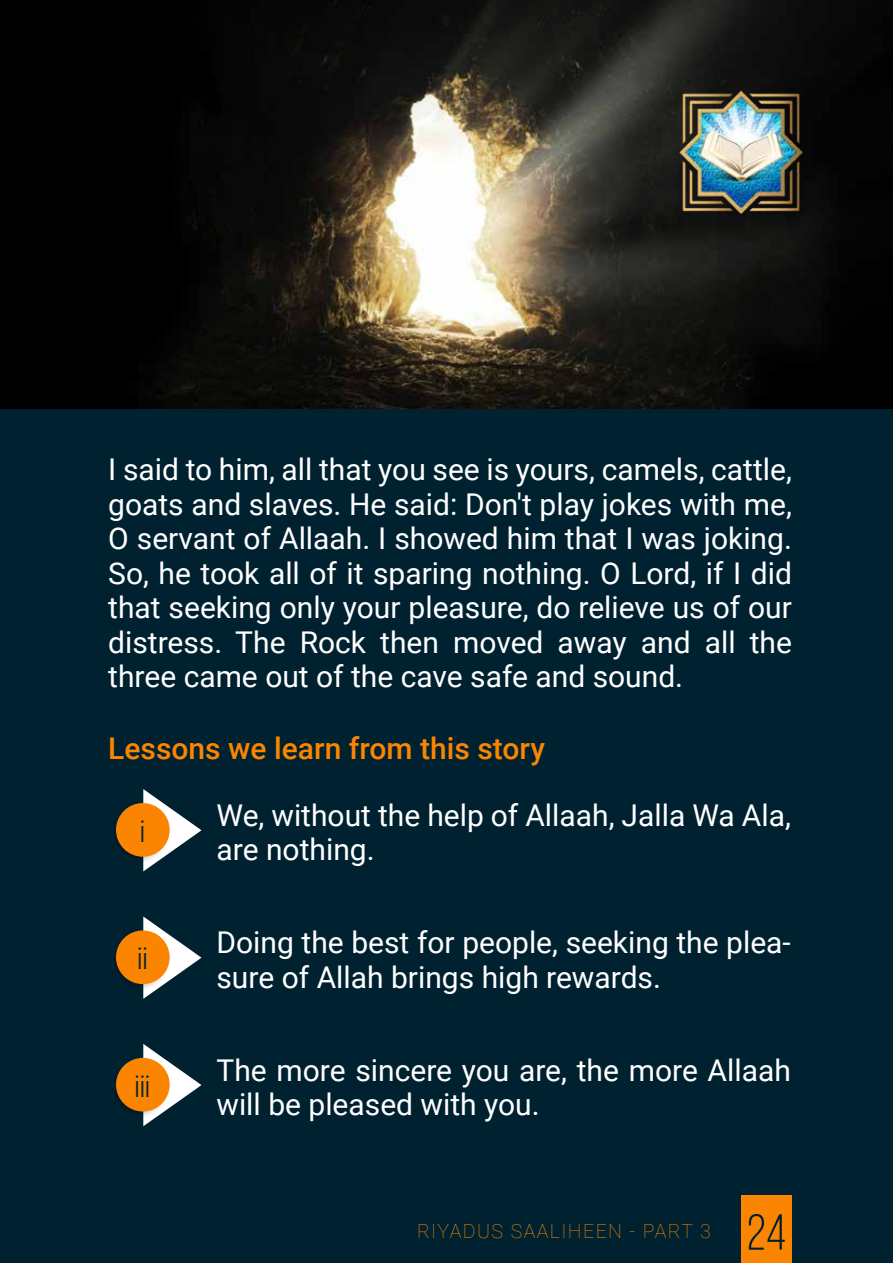
<style>
.page{position:relative;width:893px;height:1263px;background:#fff}
.page>*{position:absolute;margin:0;border:0;box-sizing:border-box;transform-origin:0 0}
.t1{font:50.7px "Bebas Neue";color:#002230}
.t2{font:30px/34.5px "Roboto";color:#fff}
.t3{font:500 30px "Roboto";color:#fb8500}
.t4{font:300 30px "Roboto";color:#002230}
.t5{font:100 19.5px "Roboto";letter-spacing:.075em;color:#fb8500}
</style>
<div class="page">
<img style="left:0;top:0;width:893px;height:409px">
<div style="left:0;top:409px;width:893px;height:854px;background:#002230"></div>
<img style="left:679px;top:90px;width:124px;height:124px">
<div style="left:741px;top:1195px;width:51px;height:68px;background:#fb8500"></div>
<svg style="left:143px;top:789px;width:58px;height:82px"></svg>
<svg style="left:108px;top:803px;width:62px;height:61px"></svg>
<div style="left:116px;top:803px;width:54px;height:54px;background:#fb8500;border-radius:50%"></div>
<svg style="left:143px;top:916px;width:58px;height:83px"></svg>
<svg style="left:108px;top:930px;width:62px;height:62px"></svg>
<div style="left:116px;top:930px;width:54px;height:54px;background:#fb8500;border-radius:50%"></div>
<svg style="left:143px;top:1044px;width:58px;height:82px"></svg>
<svg style="left:108px;top:1058px;width:62px;height:61px"></svg>
<div style="left:116px;top:1058px;width:54px;height:53px;background:#fb8500;border-radius:50%"></div>
<p class="t2" style="left:108px;top:451px;width:685px;text-align:justify">I said to him, all that you see is yours, camels, cattle, goats and slaves. He said: Don't play jokes with me, O servant of Allaah. I showed him that I was joking.<br>So, he took all of it sparing nothing. O Lord, if I did that seeking only your pleasure, do relieve us of our distress. The Rock then moved away and all the three came out of the cave safe and sound.</p>
<p class="t3" style="left:108px;top:727px;width:438px">Lessons we learn from this story</p>
<p class="t2" style="left:216px;top:797px;width:576px">We, without the help of Allaah, Jalla Wa Ala, are nothing.</p>
<p class="t4" style="left:139px;top:810px;width:8px">i</p>
<p class="t4" style="left:136px;top:938px;width:13px">ii</p>
<p class="t4" style="left:134px;top:1065px;width:19px">iii</p>
<p class="t2" style="left:216px;top:924px;width:576px">Doing the best for people, seeking the plea&shy;sure of Allah brings high rewards.</p>
<p class="t2" style="left:216px;top:1051px;width:576px">The more sincere you are, the more Allaah will be pleased with you.</p>
<p class="t5" style="left:417px;top:1217px;width:295px">RIYADUS SAALIHEEN - PART 3</p>
<h1 class="t1" style="left:747px;top:1205px;width:41px">24</h1>
</div>
